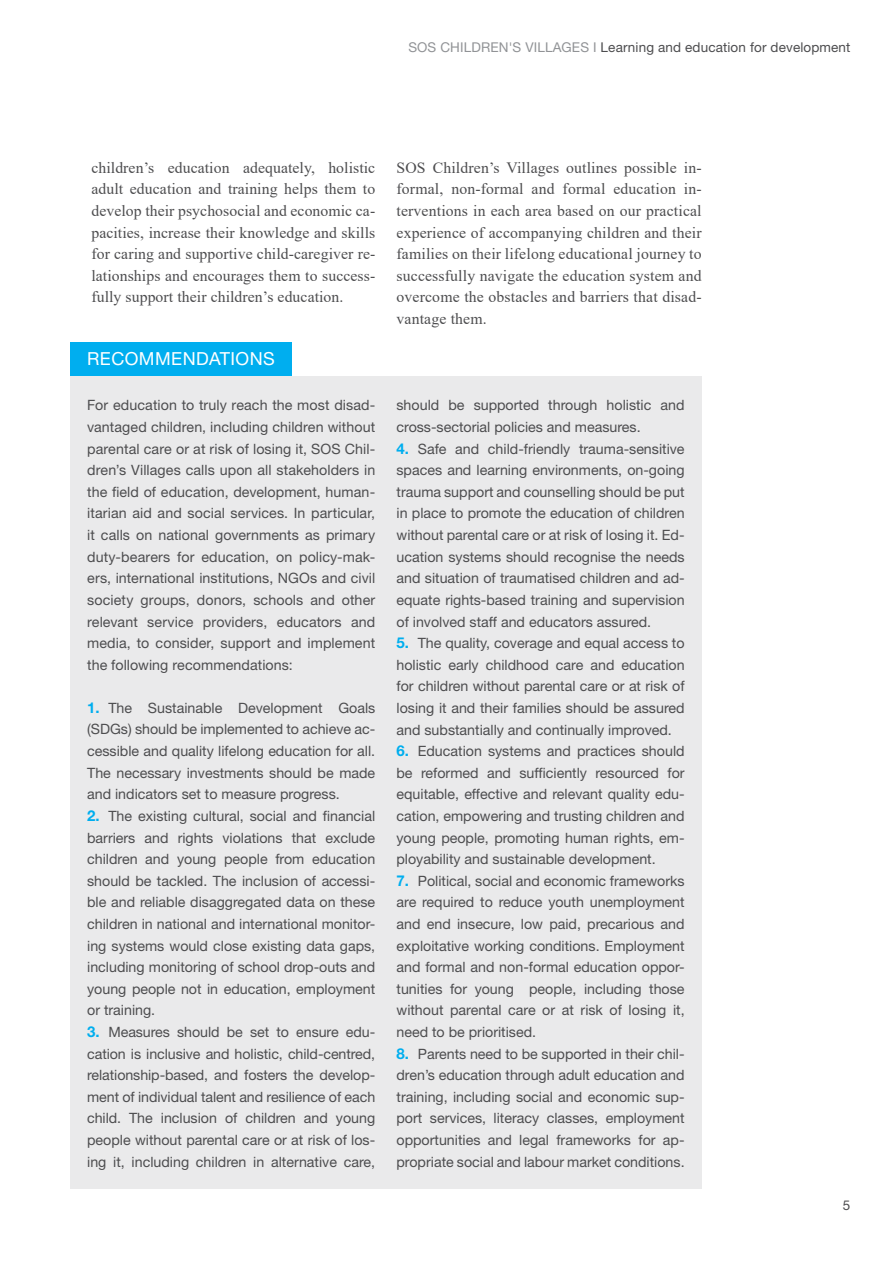
<style>
.page{position:relative;width:893px;height:1263px;background:#fff}
.page>*{position:absolute;margin:0;border:0;box-sizing:border-box;transform-origin:0 0}
.t1{font:18px "Helvetica Neue LT Std";letter-spacing:.025em;color:#fff}
.t2{font:15.75px/21.6px "Times New Roman";letter-spacing:.01em;color:#4d4d4f;text-align:justify}
.t3{font:14.25px/21.6px "Helvetica Neue LT Std";color:#4d4d4f;text-align:justify}
.t4{font:13.5px "Helvetica Neue LT Std";letter-spacing:.01em;color:#4d4d4f}
.s1{color:#919396}
.s2{font-weight:700;font-size:15px;color:#00aeef}
</style>
<div class="page">
<div style="left:70px;top:342px;width:221px;height:50px;background:#00aeef"></div>
<div style="left:70px;top:377px;width:632px;height:812px;background:#eaeaeb"></div>
<p class="t4" style="left:408px;top:39px;width:444px"><span class="s1">SOS CHILDREN'S VILLAGES I</span> Learning and education for development</p>
<p class="t2" style="left:91px;top:156px;width:285px">children’s education adequately, holistic adult education and training helps them to develop their psychosocial and economic ca&shy;pacities, increase their knowledge and skills for caring and supportive child-caregiver re&shy;lationships and encourages them to success&shy;fully support their children’s education.</p>
<p class="t2" style="left:396px;top:156px;width:307px">SOS Children’s Villages outlines possible in&shy;formal, non-formal and formal education in&shy;terventions in each area based on our practical experience of accompanying children and their families on their lifelong educational journey to successfully navigate the education system and overcome the obstacles and barriers that disad&shy;vantage them.</p>
<p class="t1" style="left:87px;top:348px;width:189px">RECOMMENDATIONS</p>
<p class="t3" style="left:87px;top:394px;width:290px">For education to truly reach the most disad&shy;vantaged children, including children without parental care or at risk of losing it, SOS Chil&shy;dren’s Villages calls upon all stakeholders in the field of education, development, human&shy;itarian aid and social services. In particular, it calls on national governments as primary duty-bearers for education, on policy-mak&shy;ers, international institutions, NGOs and civil society groups, donors, schools and other relevant service providers, educators and media, to consider, support and implement the following recommendations:</p>
<p class="t3" style="left:87px;top:697px;width:290px"><span class="s2">1.</span> The Sustainable Development Goals (SDGs) should be implemented to achieve ac&shy;cessible and quality lifelong education for all.<br>The necessary investments should be made and indicators set to measure progress.</p>
<p class="t3" style="left:87px;top:805px;width:290px"><span class="s2">2.</span> The existing cultural, social and financial barriers and rights violations that exclude children and young people from education should be tackled. The inclusion of accessi&shy;ble and reliable disaggregated data on these children in national and international monitor&shy;ing systems would close existing data gaps, including monitoring of school drop-outs and young people not in education, employment or training.</p>
<p class="t3" style="left:87px;top:1021px;width:290px"><span class="s2">3.</span> Measures should be set to ensure edu&shy;cation is inclusive and holistic, child-centred, relationship-based, and fosters the develop&shy;ment of individual talent and resilience of each child. The inclusion of children and young people without parental care or at risk of los&shy;ing it, including children in alternative care,</p>
<p class="t3" style="left:396px;top:394px;width:290px">should be supported through holistic and cross-sectorial policies and measures.</p>
<p class="t3" style="left:396px;top:438px;width:290px"><span class="s2">4.</span> Safe and child-friendly trauma-sensitive spaces and learning environments, on-going trauma support and counselling should be put in place to promote the education of children without parental care or at risk of losing it. Ed&shy;ucation systems should recognise the needs and situation of traumatised children and ad&shy;equate rights-based training and supervision of involved staff and educators assured.</p>
<p class="t3" style="left:396px;top:632px;width:290px"><span class="s2">5.</span> The quality, coverage and equal access to holistic early childhood care and education for children without parental care or at risk of losing it and their families should be assured and substantially and continually improved.</p>
<p class="t3" style="left:396px;top:740px;width:290px"><span class="s2">6.</span> Education systems and practices should be reformed and sufficiently resourced for equitable, effective and relevant quality edu&shy;cation, empowering and trusting children and young people, promoting human rights, em&shy;ployability and sustainable development.</p>
<p class="t3" style="left:396px;top:870px;width:290px"><span class="s2">7.</span> Political, social and economic frameworks are required to reduce youth unemployment and end insecure, low paid, precarious and exploitative working conditions. Employment and formal and non-formal education oppor&shy;tunities for young people, including those without parental care or at risk of losing it, need to be prioritised.</p>
<p class="t3" style="left:396px;top:1042px;width:290px"><span class="s2">8.</span> Parents need to be supported in their chil&shy;dren’s education through adult education and training, including social and economic sup&shy;port services, literacy classes, employment opportunities and legal frameworks for ap&shy;propriate social and labour market conditions.</p>
<p class="t4" style="left:843px;top:1197px;width:9px">5</p>
</div>
